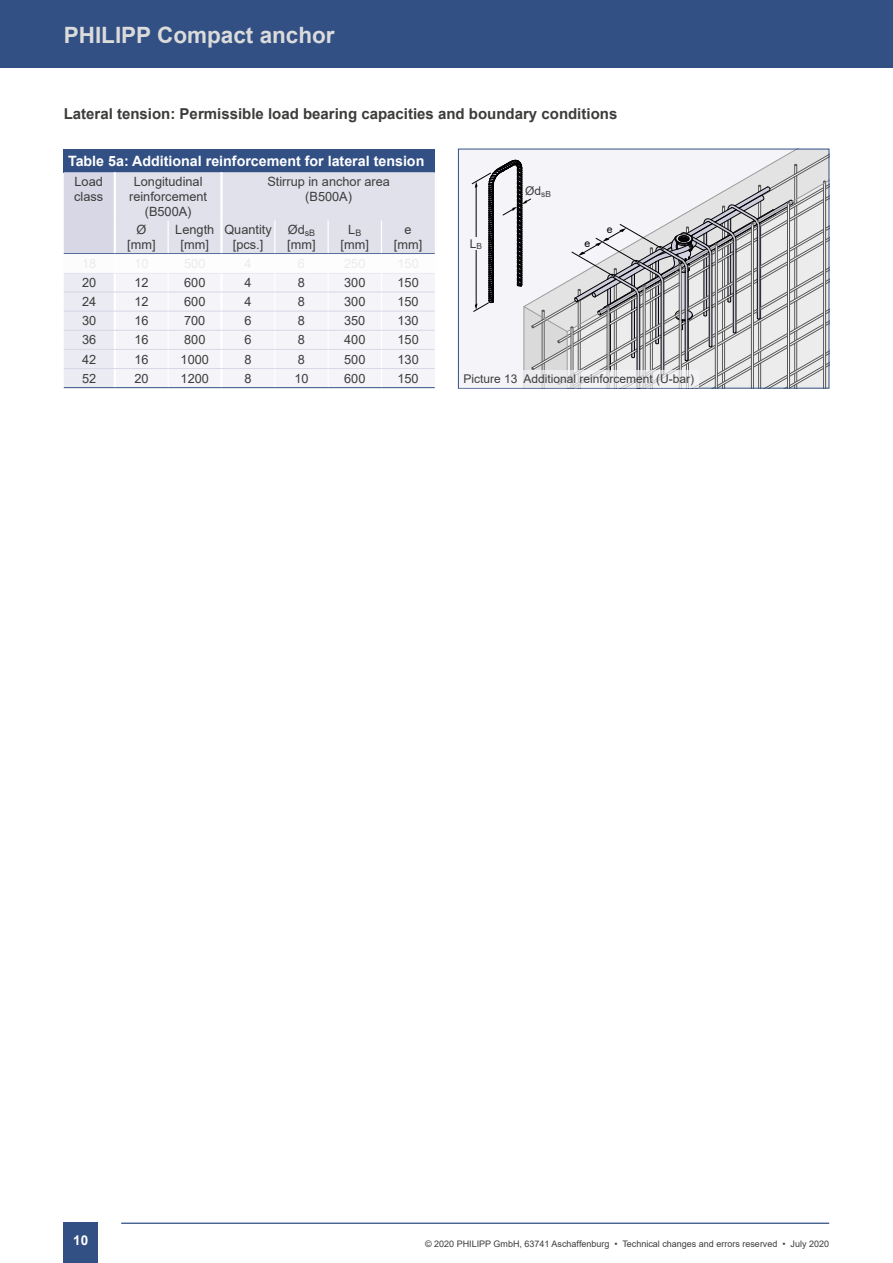
<style>
.page{position:relative;width:893px;height:1263px;background:#fff}
.page>*{position:absolute;margin:0;border:0;box-sizing:border-box;transform-origin:0 0}
.t1{font:700 22.5px "Arial";color:#dbdbdb}
.t2{font:700 15px "Arial";color:#3c3c3b}
.t3{font:700 14.25px "Arial";color:#fff}
.t4{font:700 13.5px "Arial";color:#fff}
.t5{font:12.75px/15.3px "Arial";color:#3c3c3b;text-align:center}
.t6{font:12px "Arial";color:#3c3c3b}
.t7{font:10.5px "Arial";color:#000}
.t8{font:9px "Arial";color:#3c3c3b}
</style>
<div class="page">
<div style="left:0;top:0;width:893px;height:68px;background:#325084"></div>
<div style="left:64px;top:1222px;width:34px;height:41px;background:#325084"></div>
<hr style="left:121px;top:1222px;width:708px;height:2px;background:#325084">
<div style="left:64px;top:149px;width:371px;height:23px;background:#325084"></div>
<svg style="left:64px;top:172px;width:371px;height:215px"></svg>
<hr style="left:64px;top:273px;width:51px;height:1px;background:#d7d7e6">
<hr style="left:115px;top:273px;width:53px;height:1px;background:#d7d7e6">
<hr style="left:168px;top:273px;width:53px;height:1px;background:#d7d7e6">
<hr style="left:221px;top:273px;width:54px;height:1px;background:#d7d7e6">
<hr style="left:275px;top:273px;width:53px;height:1px;background:#d7d7e6">
<hr style="left:328px;top:273px;width:53px;height:1px;background:#d7d7e6">
<hr style="left:381px;top:273px;width:54px;height:1px;background:#d7d7e6">
<hr style="left:64px;top:292px;width:51px;height:1px;background:#d7d7e6">
<hr style="left:115px;top:292px;width:53px;height:1px;background:#d7d7e6">
<hr style="left:168px;top:292px;width:53px;height:1px;background:#d7d7e6">
<hr style="left:221px;top:292px;width:54px;height:1px;background:#d7d7e6">
<hr style="left:275px;top:292px;width:53px;height:1px;background:#d7d7e6">
<hr style="left:328px;top:292px;width:53px;height:1px;background:#d7d7e6">
<hr style="left:381px;top:292px;width:54px;height:1px;background:#d7d7e6">
<hr style="left:64px;top:311px;width:51px;height:1px;background:#d7d7e6">
<hr style="left:115px;top:311px;width:53px;height:1px;background:#d7d7e6">
<hr style="left:168px;top:311px;width:53px;height:1px;background:#d7d7e6">
<hr style="left:221px;top:311px;width:54px;height:1px;background:#d7d7e6">
<hr style="left:275px;top:311px;width:53px;height:1px;background:#d7d7e6">
<hr style="left:328px;top:311px;width:53px;height:1px;background:#d7d7e6">
<hr style="left:381px;top:311px;width:54px;height:1px;background:#d7d7e6">
<hr style="left:64px;top:330px;width:51px;height:1px;background:#d7d7e6">
<hr style="left:115px;top:330px;width:53px;height:1px;background:#d7d7e6">
<hr style="left:168px;top:330px;width:53px;height:1px;background:#d7d7e6">
<hr style="left:221px;top:330px;width:54px;height:1px;background:#d7d7e6">
<hr style="left:275px;top:330px;width:53px;height:1px;background:#d7d7e6">
<hr style="left:328px;top:330px;width:53px;height:1px;background:#d7d7e6">
<hr style="left:381px;top:330px;width:54px;height:1px;background:#d7d7e6">
<hr style="left:64px;top:349px;width:51px;height:1px;background:#d7d7e6">
<hr style="left:115px;top:349px;width:53px;height:1px;background:#d7d7e6">
<hr style="left:168px;top:349px;width:53px;height:1px;background:#d7d7e6">
<hr style="left:221px;top:349px;width:54px;height:1px;background:#d7d7e6">
<hr style="left:275px;top:349px;width:53px;height:1px;background:#d7d7e6">
<hr style="left:328px;top:349px;width:53px;height:1px;background:#d7d7e6">
<hr style="left:381px;top:349px;width:54px;height:1px;background:#d7d7e6">
<hr style="left:64px;top:368px;width:51px;height:1px;background:#d7d7e6">
<hr style="left:115px;top:368px;width:53px;height:1px;background:#d7d7e6">
<hr style="left:168px;top:368px;width:53px;height:1px;background:#d7d7e6">
<hr style="left:221px;top:368px;width:54px;height:1px;background:#d7d7e6">
<hr style="left:275px;top:368px;width:53px;height:1px;background:#d7d7e6">
<hr style="left:328px;top:368px;width:53px;height:1px;background:#d7d7e6">
<hr style="left:381px;top:368px;width:54px;height:1px;background:#d7d7e6">
<hr style="left:64px;top:253px;width:51px;height:1px;background:#325084">
<hr style="left:115px;top:253px;width:53px;height:1px;background:#325084">
<hr style="left:168px;top:253px;width:53px;height:1px;background:#325084">
<hr style="left:221px;top:253px;width:54px;height:1px;background:#325084">
<hr style="left:275px;top:253px;width:53px;height:1px;background:#325084">
<hr style="left:328px;top:253px;width:53px;height:1px;background:#325084">
<hr style="left:381px;top:253px;width:54px;height:1px;background:#325084">
<hr style="left:64px;top:387px;width:51px;height:1px;background:#325084">
<hr style="left:115px;top:387px;width:53px;height:1px;background:#325084">
<hr style="left:168px;top:387px;width:53px;height:1px;background:#325084">
<hr style="left:221px;top:387px;width:54px;height:1px;background:#325084">
<hr style="left:275px;top:387px;width:53px;height:1px;background:#325084">
<hr style="left:328px;top:387px;width:53px;height:1px;background:#325084">
<hr style="left:381px;top:387px;width:54px;height:1px;background:#325084">
<div style="left:458px;top:149px;width:371px;height:239px;background:#f5f5f9"></div>
<svg style="left:472px;top:149px;width:357px;height:240px"></svg>
<svg style="left:472px;top:370px;width:226px;height:17px"></svg>
<div style="left:466px;top:237px;width:19px;height:13px;background:#f5f5f9"></div>
<img style="left:64px;top:254px;width:371px;height:19px">
<h1 class="t1" style="left:64px;top:19px;width:272px">PHILIPP Compact anchor</h1>
<p class="t2" style="left:64px;top:103px;width:555px">Lateral tension: Permissible load bearing capacities and boundary conditions</p>
<p class="t3" style="left:68px;top:151px;width:358px">Table 5a: Additional reinforcement for lateral tension</p>
<p class="t5" style="left:74px;top:174px;width:31px;text-align:left">Load class</p>
<p class="t5" style="left:129px;top:174px;width:79px">Longitudinal reinforcement (B500A)</p>
<p class="t5" style="left:267px;top:174px;width:124px">Stirrup in anchor area (B500A)</p>
<p class="t5" style="left:127px;top:222px;width:30px">Ø [mm]</p>
<p class="t5" style="left:175px;top:222px;width:40px">Length [mm]</p>
<p class="t5" style="left:224px;top:222px;width:49px">Quantity [pcs.]</p>
<p class="t5" style="left:287px;top:222px;width:30px;text-align:left">Ød<sub>sB </sub>[mm]</p>
<p class="t5" style="left:341px;top:222px;width:30px">L<sub>B </sub>[mm]</p>
<p class="t5" style="left:394px;top:222px;width:30px">e [mm]</p>
<p class="t5" style="left:82px;top:275px;width:16px">20</p>
<p class="t5" style="left:134px;top:275px;width:16px">12</p>
<p class="t5" style="left:184px;top:275px;width:23px">600</p>
<p class="t5" style="left:245px;top:275px;width:9px">4</p>
<p class="t5" style="left:298px;top:275px;width:9px">8</p>
<p class="t5" style="left:344px;top:275px;width:23px">300</p>
<p class="t5" style="left:397px;top:275px;width:23px">150</p>
<p class="t5" style="left:82px;top:294px;width:16px">24</p>
<p class="t5" style="left:134px;top:294px;width:16px">12</p>
<p class="t5" style="left:184px;top:294px;width:23px">600</p>
<p class="t5" style="left:245px;top:294px;width:9px">4</p>
<p class="t5" style="left:298px;top:294px;width:9px">8</p>
<p class="t5" style="left:344px;top:294px;width:23px">300</p>
<p class="t5" style="left:397px;top:294px;width:23px">150</p>
<p class="t5" style="left:82px;top:313px;width:16px">30</p>
<p class="t5" style="left:134px;top:313px;width:16px">16</p>
<p class="t5" style="left:184px;top:313px;width:23px">700</p>
<p class="t5" style="left:245px;top:313px;width:9px">6</p>
<p class="t5" style="left:298px;top:313px;width:9px">8</p>
<p class="t5" style="left:344px;top:313px;width:23px">350</p>
<p class="t5" style="left:397px;top:313px;width:23px">130</p>
<p class="t5" style="left:82px;top:332px;width:16px">36</p>
<p class="t5" style="left:134px;top:332px;width:16px">16</p>
<p class="t5" style="left:184px;top:332px;width:23px">800</p>
<p class="t5" style="left:245px;top:332px;width:9px">6</p>
<p class="t5" style="left:298px;top:332px;width:9px">8</p>
<p class="t5" style="left:344px;top:332px;width:23px">400</p>
<p class="t5" style="left:397px;top:332px;width:23px">150</p>
<p class="t5" style="left:82px;top:351px;width:16px">42</p>
<p class="t5" style="left:134px;top:351px;width:16px">16</p>
<p class="t5" style="left:181px;top:351px;width:30px">1000</p>
<p class="t5" style="left:245px;top:351px;width:9px">8</p>
<p class="t5" style="left:298px;top:351px;width:9px">8</p>
<p class="t5" style="left:344px;top:351px;width:23px">500</p>
<p class="t5" style="left:397px;top:351px;width:23px">130</p>
<p class="t5" style="left:82px;top:370px;width:16px">52</p>
<p class="t5" style="left:134px;top:370px;width:16px">20</p>
<p class="t5" style="left:181px;top:370px;width:30px">1200</p>
<p class="t5" style="left:245px;top:370px;width:9px">8</p>
<p class="t5" style="left:294px;top:370px;width:16px">10</p>
<p class="t5" style="left:344px;top:370px;width:23px">600</p>
<p class="t5" style="left:397px;top:370px;width:23px">150</p>
<p class="t6" style="left:470px;top:235px;width:14px">L<sub>B</sub></p>
<p class="t6" style="left:525px;top:182px;width:27px">Ød<sub>sB</sub></p>
<p class="t7" style="left:584px;top:236px;width:7px">e</p>
<p class="t7" style="left:607px;top:222px;width:7px">e</p>
<p class="t6" style="left:463px;top:371px;width:232px">Picture 13 Additional reinforcement (U-bar)</p>
<p class="t4" style="left:73px;top:1231px;width:17px">10</p>
<p class="t8" style="left:425px;top:1237px;width:406px">© 2020 PHILIPP GmbH, 63741 Aschaffenburg • Technical changes and errors reserved • July 2020</p>
</div>
